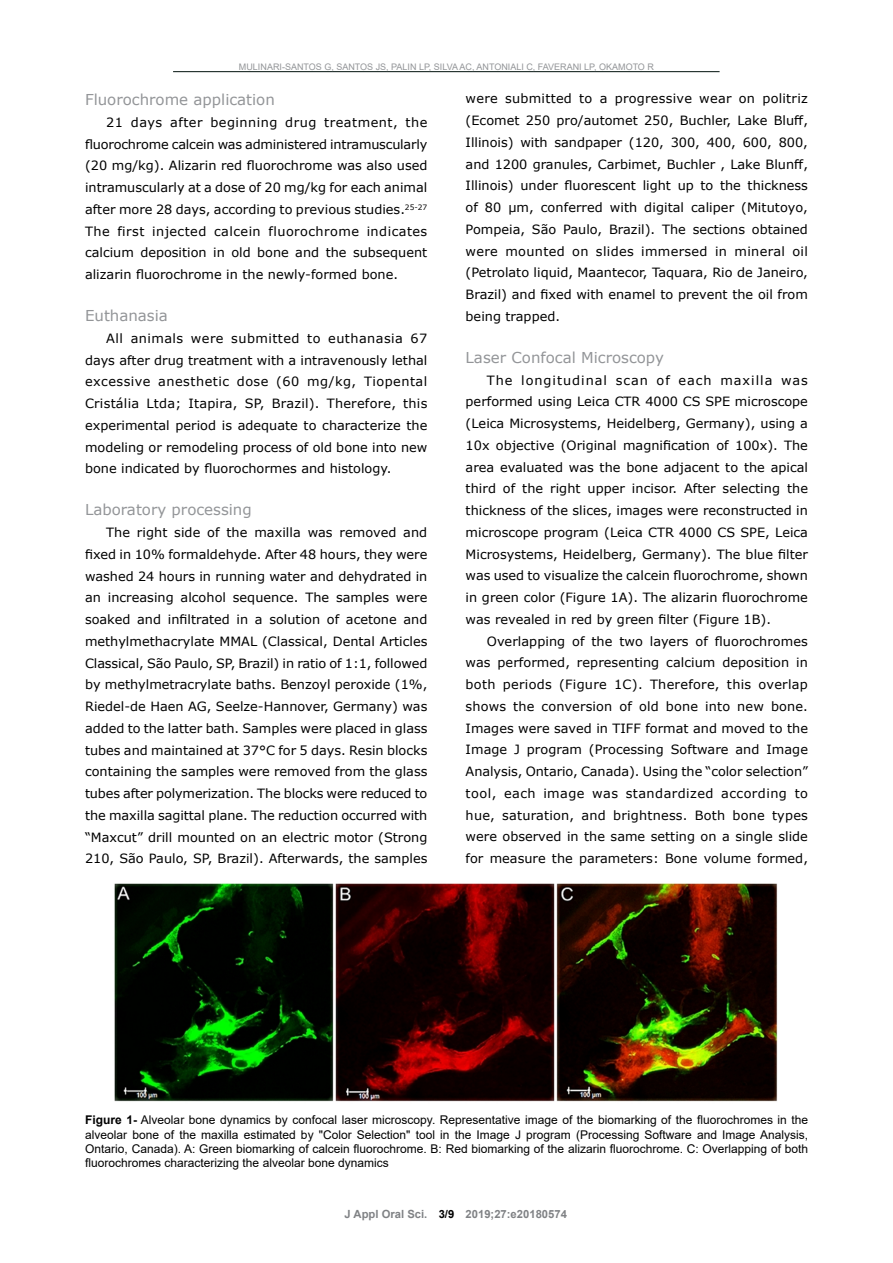
<style>
.page{position:relative;width:893px;height:1263px;background:#fff}
.page>*{position:absolute;margin:0;border:0;box-sizing:border-box;transform-origin:0 0}
.t1{font:15px "Verdana";color:#939598}
.t2{font:12.75px/21.8px "Verdana";color:#000;text-align:justify}
.t3{font:12px/14.4px "Arial";color:#000;text-align:justify}
.t4{font:700 11.25px "Arial";color:#808285}
.t5{font:9px "Arial";color:#939598}
.s1{font-weight:700}
.s2{color:#000}
</style>
<div class="page">
<hr style="left:173px;top:71px;width:547px;height:1px;background:#00110d">
<img style="left:114px;top:883px;width:664px;height:219px">
<p class="t5" style="left:239px;top:60px;width:416px">MULINARI-SANTOS G, SANTOS JS, PALIN LP, SILVA AC, ANTONIALI C, FAVERANI LP, OKAMOTO R</p>
<p class="t1" style="left:85px;top:89px;width:191px">Fluorochrome application</p>
<p class="t2" style="left:85px;top:111px;width:344px;text-indent:21px">21 days after beginning drug treatment, the fluorochrome calcein was administered intramuscularly (20 mg/kg). Alizarin red fluorochrome was also used intramuscularly at a dose of 20 mg/kg for each animal after more 28 days, according to previous studies.<sup>25-27<br></sup>The first injected calcein fluorochrome indicates calcium deposition in old bone and the subsequent alizarin fluorochrome in the newly-formed bone.</p>
<p class="t1" style="left:85px;top:305px;width:84px">Euthanasia</p>
<p class="t2" style="left:85px;top:327px;width:344px;text-indent:21px">All animals were submitted to euthanasia 67 days after drug treatment with a intravenously lethal excessive anesthetic dose (60 mg/kg, Tiopental Cristália Ltda; Itapira, SP, Brazil). Therefore, this experimental period is adequate to characterize the modeling or remodeling process of old bone into new bone indicated by fluorochormes and histology.</p>
<p class="t1" style="left:85px;top:499px;width:168px">Laboratory processing</p>
<p class="t2" style="left:85px;top:521px;width:344px;text-indent:21px">The right side of the maxilla was removed and fixed in 10% formaldehyde. After 48 hours, they were washed 24 hours in running water and dehydrated in an increasing alcohol sequence. The samples were soaked and infiltrated in a solution of acetone and methylmethacrylate MMAL (Classical, Dental Articles Classical, São Paulo, SP, Brazil) in ratio of 1:1, followed by methylmetracrylate baths. Benzoyl peroxide (1%, Riedel-de Haen AG, Seelze-Hannover, Germany) was added to the latter bath. Samples were placed in glass tubes and maintained at 37°C for 5 days. Resin blocks containing the samples were removed from the glass tubes after polymerization. The blocks were reduced to the maxilla sagittal plane. The reduction occurred with “Maxcut” drill mounted on an electric motor (Strong 210, São Paulo, SP, Brazil). Afterwards, the samples</p>
<p class="t2" style="left:466px;top:88px;width:344px">were submitted to a progressive wear on politriz (Ecomet 250 pro/automet 250, Buchler, Lake Bluff, Illinois) with sandpaper (120, 300, 400, 600, 800, and 1200 granules, Carbimet, Buchler , Lake Blunff, Illinois) under fluorescent light up to the thickness of 80 μm, conferred with digital caliper (Mitutoyo, Pompeia, São Paulo, Brazil). The sections obtained were mounted on slides immersed in mineral oil (Petrolato liquid, Maantecor, Taquara, Rio de Janeiro, Brazil) and fixed with enamel to prevent the oil from being trapped.</p>
<p class="t1" style="left:466px;top:347px;width:200px">Laser Confocal Microscopy</p>
<p class="t2" style="left:466px;top:369px;width:344px;text-indent:21px">The longitudinal scan of each maxilla was performed using Leica CTR 4000 CS SPE microscope (Leica Microsystems, Heidelberg, Germany), using a 10x objective (Original magnification of 100x). The area evaluated was the bone adjacent to the apical third of the right upper incisor. After selecting the thickness of the slices, images were reconstructed in microscope program (Leica CTR 4000 CS SPE, Leica Microsystems, Heidelberg, Germany). The blue filter was used to visualize the calcein fluorochrome, shown in green color (Figure 1A). The alizarin fluorochrome was revealed in red by green filter (Figure 1B).</p>
<p class="t2" style="left:466px;top:630px;width:344px;text-indent:21px">Overlapping of the two layers of fluorochromes was performed, representing calcium deposition in both periods (Figure 1C). Therefore, this overlap shows the conversion of old bone into new bone.<br>Images were saved in TIFF format and moved to the Image J program (Processing Software and Image Analysis, Ontario, Canada). Using the “color selection” tool, each image was standardized according to hue, saturation, and brightness. Both bone types were observed in the same setting on a single slide for measure the parameters: Bone volume formed,</p>
<p class="t3" style="left:85px;top:1112px;width:724px"><span class="s1">Figure 1-</span> Alveolar bone dynamics by confocal laser microscopy. Representative image of the biomarking of the fluorochromes in the alveolar bone of the maxilla estimated by "Color Selection" tool in the Image J program (Processing Software and Image Analysis, Ontario, Canada). A: Green biomarking of calcein fluorochrome. B: Red biomarking of the alizarin fluorochrome. C: Overlapping of both fluorochromes characterizing the alveolar bone dynamics</p>
<p class="t4" style="left:345px;top:1206px;width:224px">J Appl Oral Sci. <span class="s2">3/9</span> 2019;27:e20180574</p>
</div>
